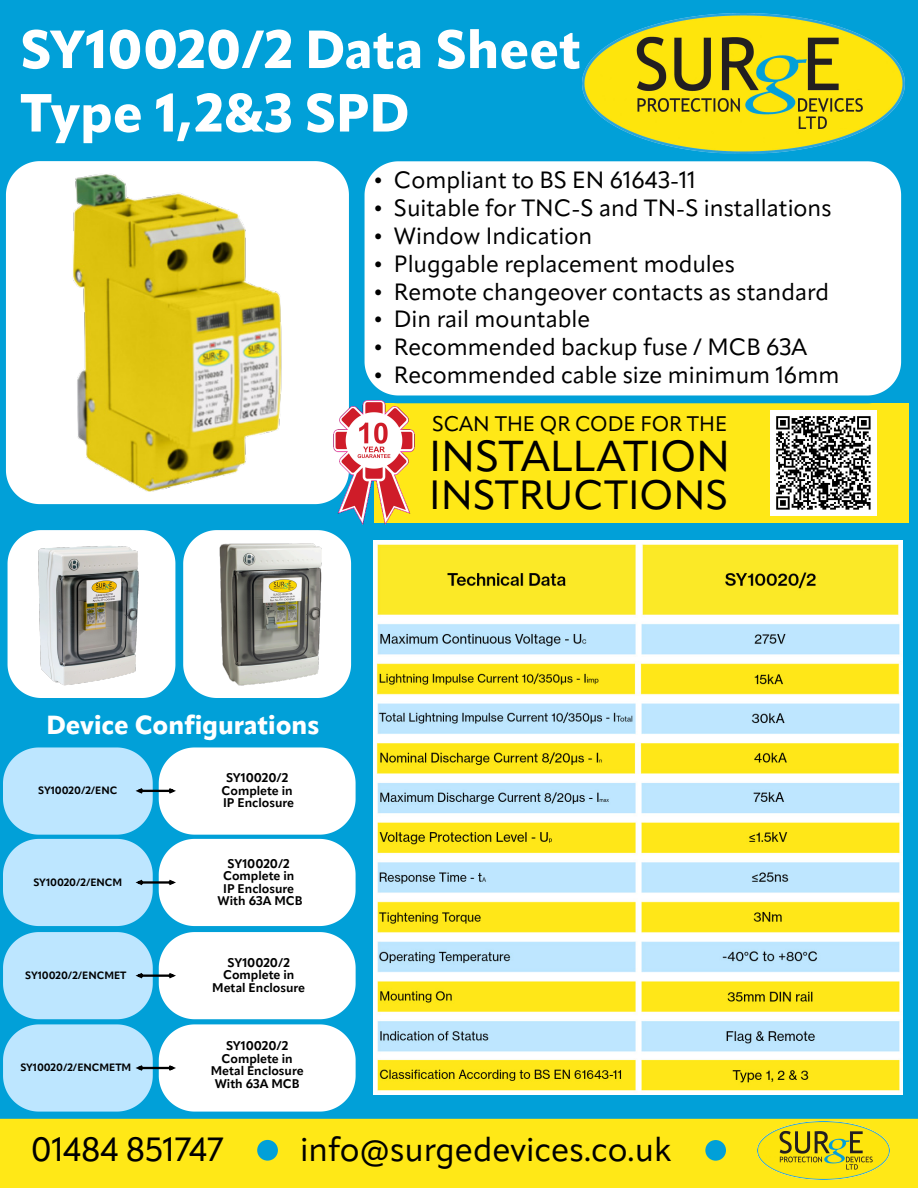
<style>
.page{position:relative;width:918px;height:1188px;background:#01a0d8}
.page>*{position:absolute;margin:0;border:0;box-sizing:border-box;transform-origin:0 0}
.t1{font:800 52.95px/63.4px "Apparat";color:#fff}
.t2{font:42.75px "Apparat";color:#000}
.t3{font:40.35px "Apparat";color:#000}
.t4{font:33.15px "Apparat";color:#000}
.t5{font:33px "Apparat";color:#000}
.t6{font:800 25.8px "Apparat";color:#fff}
.t7{font:23.25px "Apparat";color:#000}
.t8{font:20.85px "Apparat";color:#000}
.t9{font:700 12.45px/12.5px "Apparat";color:#000;text-align:center}
.t10{font:700 10.5px "Apparat";color:#000}
.s1{font-family:"Times New Roman"}
</style>
<div class="page">
<div style="left:374px;top:403px;width:535px;height:120px;background:#ffe817"></div>
<svg style="left:7px;top:530px;width:345px;height:168px"></svg>
<div style="left:5px;top:161px;width:344px;height:344px;background:#fff"></div>
<img style="left:582px;top:14px;width:323px;height:135px">
<img style="left:311px;top:378px;width:126px;height:169px">
<img style="left:186px;top:532px;width:164px;height:164px">
<img style="left:23px;top:530px;width:137px;height:168px">
<div style="left:0;top:1118px;width:918px;height:70px;background:#ffe817"></div>
<div style="left:257px;top:1140px;width:21px;height:21px;background:#01a0d8;border-radius:50%"></div>
<div style="left:705px;top:1140px;width:21px;height:21px;background:#01a0d8;border-radius:50%"></div>
<img style="left:757px;top:1122px;width:133px;height:57px">
<svg style="left:352px;top:149px;width:550px;height:259px;background:#e3f4f6"></svg>
<div style="left:431px;top:415px;width:296px;height:97px;background:#ffe817"></div>
<img style="left:771px;top:410px;width:105px;height:106px">
<img style="left:373px;top:541px;width:530px;height:553px">
<svg style="left:3px;top:747px;width:353px;height:365px;background:#c4e8f9"></svg>
<img style="left:73px;top:173px;width:209px;height:319px">
<h1 class="t1" style="left:20px;top:18px;width:562px">SY10020/2 Data Sheet<br>Type 1,2&amp;3 SPD</h1>
<p class="t7" style="left:374px;top:166px;width:323px"><span class="s1">•</span> Compliant to BS EN 61643-11</p>
<p class="t7" style="left:374px;top:194px;width:459px"><span class="s1">•</span> Suitable for TNC-S and TN-S installations</p>
<p class="t7" style="left:374px;top:222px;width:220px"><span class="s1">•</span> Window Indication</p>
<p class="t7" style="left:374px;top:249px;width:362px"><span class="s1">•</span> Pluggable replacement modules</p>
<p class="t7" style="left:374px;top:277px;width:456px"><span class="s1">•</span> Remote changeover contacts as standard</p>
<p class="t7" style="left:374px;top:305px;width:218px"><span class="s1">•</span> Din rail mountable</p>
<p class="t7" style="left:374px;top:333px;width:434px"><span class="s1">•</span> Recommended backup fuse / MCB 63A</p>
<p class="t7" style="left:374px;top:361px;width:467px"><span class="s1">•</span> Recommended cable size minimum 16mm</p>
<p class="t8" style="left:432px;top:411px;width:297px">SCAN THE QR CODE FOR THE</p>
<h2 class="t2" style="left:429px;top:431px;width:303px">INSTALLATION</h2>
<h3 class="t3" style="left:429px;top:471px;width:300px">INSTRUCTIONS</h3>
<p class="t6" style="left:46px;top:709px;width:275px">Device Configurations</p>
<p class="t9" style="left:222px;top:772px;width:74px">SY10020/2<br>Complete in<br>IP Enclosure</p>
<p class="t10" style="left:38px;top:784px;width:81px">SY10020/2/ENC</p>
<p class="t10" style="left:33px;top:876px;width:90px">SY10020/2/ENCM</p>
<p class="t10" style="left:25px;top:969px;width:103px">SY10020/2/ENCMET</p>
<p class="t10" style="left:20px;top:1061px;width:112px">SY10020/2/ENCMETM</p>
<p class="t9" style="left:218px;top:857px;width:87px">SY10020/2<br>Complete in<br>IP Enclosure<br>With 63A MCB</p>
<p class="t9" style="left:212px;top:956px;width:94px">SY10020/2<br>Complete in<br>Metal Enclosure</p>
<p class="t9" style="left:211px;top:1040px;width:94px">SY10020/2<br>Complete in<br>Metal Enclosure<br>With 63A MCB</p>
<h3 class="t4" style="left:31px;top:1129px;width:194px">01484 851747</h3>
<h3 class="t5" style="left:300px;top:1129px;width:373px">info@surgedevices.co.uk</h3>
</div>
